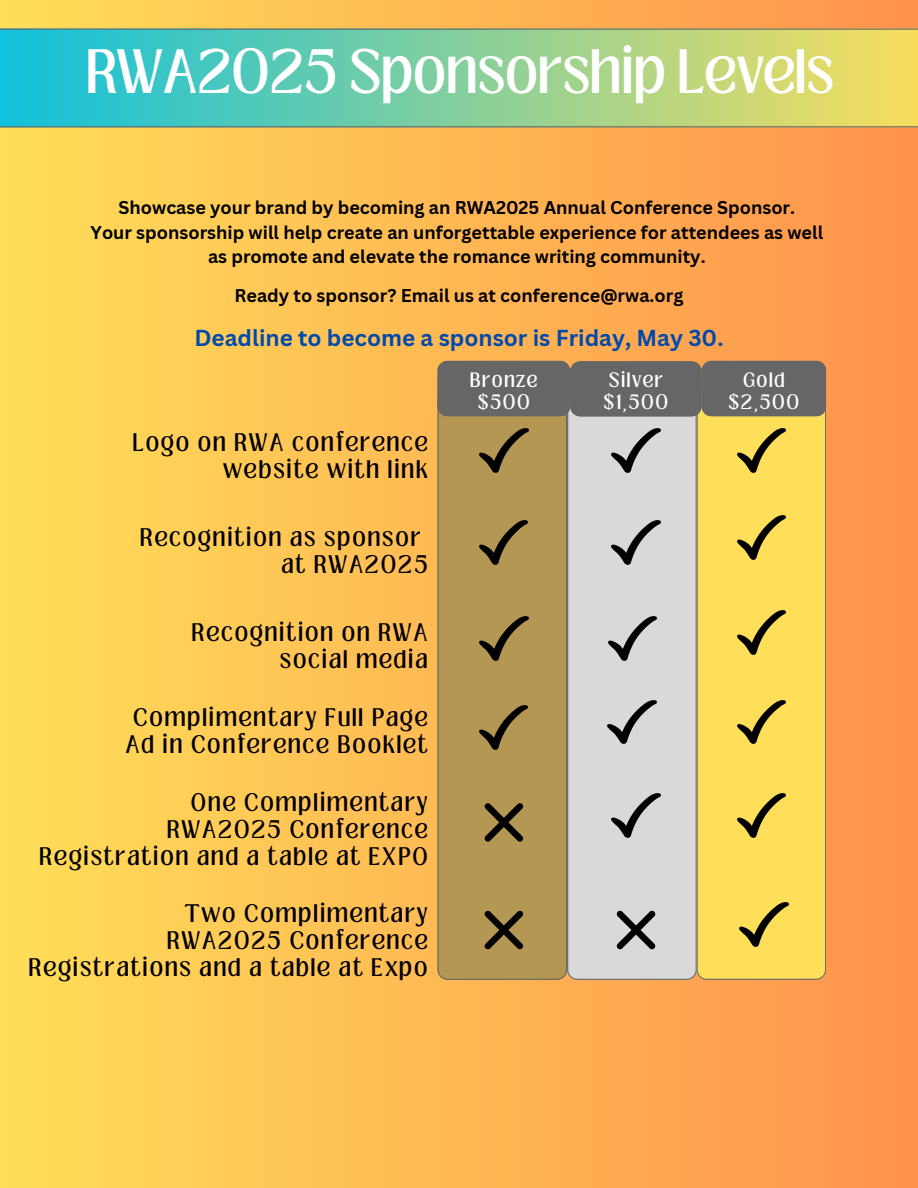
<style>
.page{position:relative;width:918px;height:1188px;background:#fff}
.page>*{position:absolute;margin:0;border:0;box-sizing:border-box;transform-origin:0 0}
.t1{font:48px "Loubag";color:#fff}
.t2{font:700 22.5px "Canva Sans";color:#014aac}
.t3{font:19.5px/27px "Loubag";letter-spacing:.1em;color:#000;text-align:right}
.t4{font:700 18px/24.5px "Canva Sans";color:#000;text-align:center}
.t5{font:15.9px "Loubag";letter-spacing:.1em;color:#fff}
</style>
<div class="page">
<div style="left:0;top:0;width:918px;height:1188px;background:linear-gradient(to right,#ffde59,#ff924d)"></div>
<div style="left:438px;top:416px;width:129px;height:564px;background:#b49753"></div>
<div style="left:567px;top:416px;width:130px;height:564px;background:#d9d9d9"></div>
<div style="left:697px;top:416px;width:129px;height:564px;background:#ffde59"></div>
<div style="left:438px;top:361px;width:388px;height:55px;background:#666"></div>
<img style="left:480px;top:429px;width:48px;height:44px">
<img style="left:612px;top:429px;width:48px;height:44px">
<img style="left:737px;top:429px;width:49px;height:44px">
<img style="left:479px;top:521px;width:49px;height:44px">
<img style="left:612px;top:521px;width:48px;height:44px">
<img style="left:737px;top:516px;width:49px;height:44px">
<img style="left:480px;top:617px;width:48px;height:44px">
<img style="left:608px;top:617px;width:48px;height:44px">
<img style="left:737px;top:611px;width:49px;height:43px">
<img style="left:479px;top:705px;width:49px;height:44px">
<img style="left:608px;top:700px;width:48px;height:44px">
<img style="left:612px;top:793px;width:48px;height:44px">
<img style="left:737px;top:700px;width:49px;height:44px">
<img style="left:737px;top:793px;width:49px;height:44px">
<img style="left:740px;top:903px;width:48px;height:44px">
<svg style="left:467px;top:786px;width:73px;height:73px;background:#9f8549"></svg>
<svg style="left:467px;top:893px;width:73px;height:74px;background:#9f8549"></svg>
<svg style="left:599px;top:893px;width:74px;height:74px;background:#c0c0c0"></svg>
<svg style="left:0;top:29px;width:918px;height:98px;background:#83cd9b"></svg>
<h4 class="t1" style="left:86px;top:33px;width:749px">RWA2025 Sponsorship Levels</h4>
<p class="t4" style="left:90px;top:195px;width:734px">Showcase your brand by becoming an RWA2025 Annual Conference Sponsor.<br>Your sponsorship will help create an unforgettable experience for attendees as well as promote and elevate the romance writing community.</p>
<p class="t4" style="left:234px;top:283px;width:451px">Ready to sponsor? Email us at conference@rwa.org</p>
<p class="t2" style="left:194px;top:322px;width:531px">Deadline to become a sponsor is Friday, May 30.</p>
<h4 class="t3" style="left:133px;top:429px;width:296px">Logo on RWA conference website with link</h4>
<h4 class="t3" style="left:281px;top:524px;width:148px;text-align:left;text-indent:-141px">Recognition as sponsor at RWA2025</h4>
<h4 class="t3" style="left:192px;top:619px;width:237px">Recognition on RWA social media</h4>
<p class="t3" style="left:125px;top:705px;width:304px;text-align:center">Complimentary Full Page<br>Ad in Conference Booklet</p>
<p class="t3" style="left:40px;top:790px;width:390px">One Complimentary<br>RWA2025 Conference<br>Registration and a table at EXPO</p>
<p class="t3" style="left:29px;top:900px;width:400px">Two Complimentary<br>RWA2025 Conference<br>Registrations and a table at Expo</p>
<h1 class="t5" style="left:470px;top:367px;width:69px">Bronze</h1>
<h3 class="t5" style="left:478px;top:389px;width:54px">$500</h3>
<h3 class="t5" style="left:609px;top:367px;width:56px">Silver</h3>
<h2 class="t5" style="left:604px;top:389px;width:66px">$1,500</h2>
<h4 class="t5" style="left:743px;top:367px;width:43px">Gold</h4>
<h4 class="t5" style="left:728px;top:389px;width:72px">$2,500</h4>
</div>
